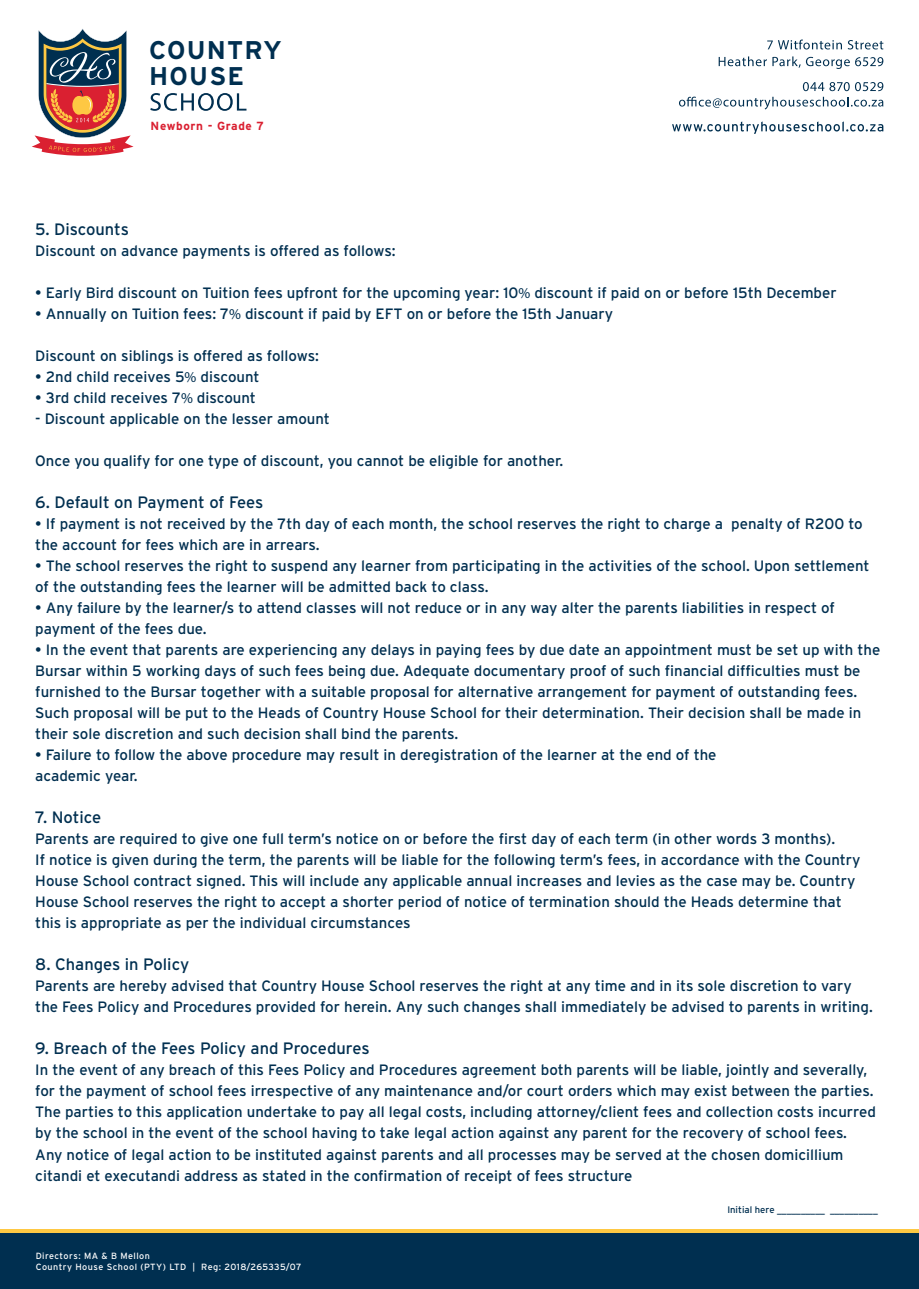
<style>
.page{position:relative;width:919px;height:1289px;background:#fff}
.page>*{position:absolute;margin:0;border:0;box-sizing:border-box;transform-origin:0 0}
.t1{font:700 25.65px/26px "Interstate";letter-spacing:.05em;color:#002f50}
.t2{font:16.5px "Interstate";color:#002f50}
.t3{font:15px/21px "Interstate";color:#002f50}
.t4{font:700 11.85px "Interstate";letter-spacing:.05em;color:#da2031}
.t5{font:9.6px "Interstate";color:#002f50}
.t6{font:9px/10.8px "Interstate";letter-spacing:.05em;color:#fff}
.s1{font-family:"Myriad Pro"}
</style>
<div class="page">
<svg style="left:767px;top:40px;width:74px;height:9px"></svg>
<svg style="left:847px;top:40px;width:36px;height:9px"></svg>
<svg style="left:718px;top:56px;width:48px;height:10px"></svg>
<svg style="left:772px;top:56px;width:77px;height:13px"></svg>
<svg style="left:855px;top:57px;width:28px;height:9px"></svg>
<svg style="left:802px;top:82px;width:81px;height:9px"></svg>
<svg style="left:679px;top:97px;width:204px;height:12px"></svg>
<svg style="left:672px;top:121px;width:211px;height:13px"></svg>
<div style="left:0;top:1229px;width:918px;height:55px;background:#fec843"></div>
<div style="left:0;top:1233px;width:918px;height:55px;background:#002f50"></div>
<svg style="left:150px;top:93px;width:96px;height:18px"></svg>
<svg style="left:32px;top:29px;width:101px;height:127px"></svg>
<h1 class="t1" style="left:149px;top:36px;width:134px">COUNTRY<br>HOUSE</h1>
<p class="t4" style="left:151px;top:119px;width:115px">Newborn - Grade 7</p>
<p class="t2" style="left:35px;top:220px;width:95px">5. Discounts</p>
<p class="t3" style="left:35px;top:240px;width:362px">Discount on advance payments is offered as follows:</p>
<p class="t3" style="left:35px;top:282px;width:802px">• Early Bird discount on Tuition fees upfront for the upcoming year: 10<span class="s1">%</span> discount if paid on or before 15th December</p>
<p class="t3" style="left:35px;top:303px;width:579px">• Annually on Tuition fees: 7<span class="s1">%</span> discount if paid by EFT on or before the 15th January</p>
<p class="t3" style="left:35px;top:345px;width:285px">Discount on siblings is offered as follows:</p>
<p class="t3" style="left:35px;top:366px;width:226px">• 2nd child receives 5<span class="s1">%</span> discount</p>
<p class="t3" style="left:35px;top:387px;width:222px">• 3rd child receives 7<span class="s1">%</span> discount</p>
<p class="t3" style="left:35px;top:408px;width:296px">- Discount applicable on the lesser amount</p>
<p class="t3" style="left:35px;top:450px;width:529px">Once you qualify for one type of discount, you cannot be eligible for another.</p>
<p class="t2" style="left:35px;top:493px;width:229px">6. Default on Payment of Fees</p>
<p class="t3" style="left:35px;top:513px;width:828px">• If payment is not received by the 7th day of each month, the school reserves the right to charge a penalty of R200 to the account for fees which are in arrears.</p>
<p class="t3" style="left:35px;top:555px;width:835px">• The school reserves the right to suspend any learner from participating in the activities of the school. Upon settlement of the outstanding fees the learner will be admitted back to class.</p>
<p class="t3" style="left:35px;top:597px;width:801px">• Any failure by the learner/s to attend classes will not reduce or in any way alter the parents liabilities in respect of payment of the fees due.</p>
<p class="t3" style="left:35px;top:639px;width:846px">• In the event that parents are experiencing any delays in paying fees by due date an appointment must be set up with the Bursar within 5 working days of such fees being due. Adequate documentary proof of such financial difficulties must be furnished to the Bursar together with a suitable proposal for alternative arrangement for payment of outstanding fees.<br>Such proposal will be put to the Heads of Country House School for their determination. Their decision shall be made in their sole discretion and such decision shall bind the parents.</p>
<p class="t3" style="left:35px;top:744px;width:682px">• Failure to follow the above procedure may result in deregistration of the learner at the end of the academic year.</p>
<p class="t2" style="left:35px;top:808px;width:67px">7. Notice</p>
<p class="t3" style="left:35px;top:828px;width:826px">Parents are required to give one full term’s notice on or before the first day of each term (in other words 3 months).<br>If notice is given during the term, the parents will be liable for the following term’s fees, in accordance with the Country House School contract signed. This will include any applicable annual increases and levies as the case may be. Country House School reserves the right to accept a shorter period of notice of termination should the Heads determine that this is appropriate as per the individual circumstances</p>
<p class="t2" style="left:35px;top:955px;width:155px">8. Changes in Policy</p>
<p class="t3" style="left:35px;top:975px;width:839px">Parents are hereby advised that Country House School reserves the right at any time and in its sole discretion to vary the Fees Policy and Procedures provided for herein. Any such changes shall immediately be advised to parents in writing.</p>
<p class="t2" style="left:35px;top:1039px;width:336px">9. Breach of the Fees Policy and Procedures</p>
<p class="t3" style="left:35px;top:1059px;width:842px">In the event of any breach of this Fees Policy and Procedures agreement both parents will be liable, jointly and severally, for the payment of school fees irrespective of any maintenance and/or court orders which may exist between the parties.<br>The parties to this application undertake to pay all legal costs, including attorney/client fees and collection costs incurred by the school in the event of the school having to take legal action against any parent for the recovery of school fees.<br>Any notice of legal action to be instituted against parents and all processes may be served at the chosen domicillium citandi et executandi address as stated in the confirmation of receipt of fees structure</p>
<p class="t5" style="left:727px;top:1204px;width:152px">Initial here __________ __________</p>
<p class="t6" style="left:36px;top:1250px;width:267px">Directors: MA &amp; B Mellon<br>Country House School (PTY) LTD | Reg: 2018/265335/07</p>
</div>
